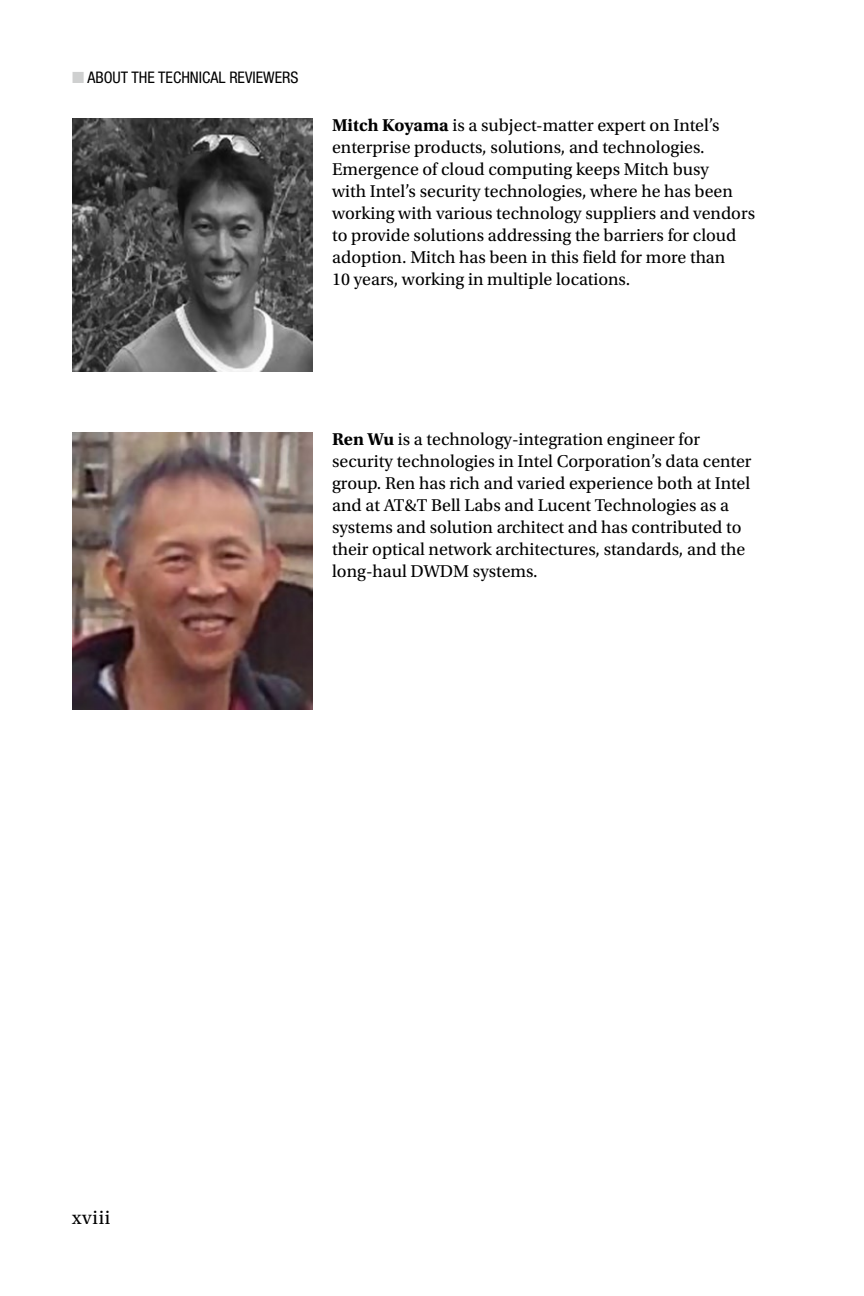
<style>
.page{position:relative;width:864px;height:1296px;background:#fff}
.page>*{position:absolute;margin:0;border:0;box-sizing:border-box;transform-origin:0 0}
.t1{font:20px "Utopia Std";letter-spacing:.04em;color:#000}
.t2{font:18px/22px "Utopia Std";color:#000}
.t3{font:condensed 16px "Helvetica Neue";color:#000}
.s1{color:#cfd0d0}
.s2{font-weight:700}
</style>
<div class="page">
<img style="left:72px;top:118px;width:240px;height:254px">
<img style="left:72px;top:433px;width:240px;height:277px">
<p class="t3" style="left:72px;top:69px;width:33px"><span class="s1">■</span> ABOUT</p>
<p class="t3" style="left:132px;top:69px;width:152px">THE TECHN ICAL REVIEWERS</p>
<p class="t2" style="left:332px;top:115px;width:424px"><span class="s2">Mitch Koyama</span> is a subject-matter expert on Intel’s enterprise products, solutions, and technologies.<br>Emergence of cloud computing keeps Mitch busy<br>with Intel’s security technologies, where he has been working with various technology suppliers and vendors to provide solutions addressing the barriers for cloud adoption. Mitch has been in this field for more than<br>10 years, working in multiple locations.</p>
<p class="t2" style="left:332px;top:429px;width:421px"><span class="s2">Ren Wu</span> is a technology-integration engineer for security technologies in Intel Corporation’s data center group. Ren has rich and varied experience both at Intel and at AT&amp;T Bell Labs and Lucent Technologies as a systems and solution architect and has contributed to their optical network architectures, standards, and the long-haul DWDM systems.</p>
<p class="t1" style="left:72px;top:1207px;width:40px">xviii</p>
</div>
